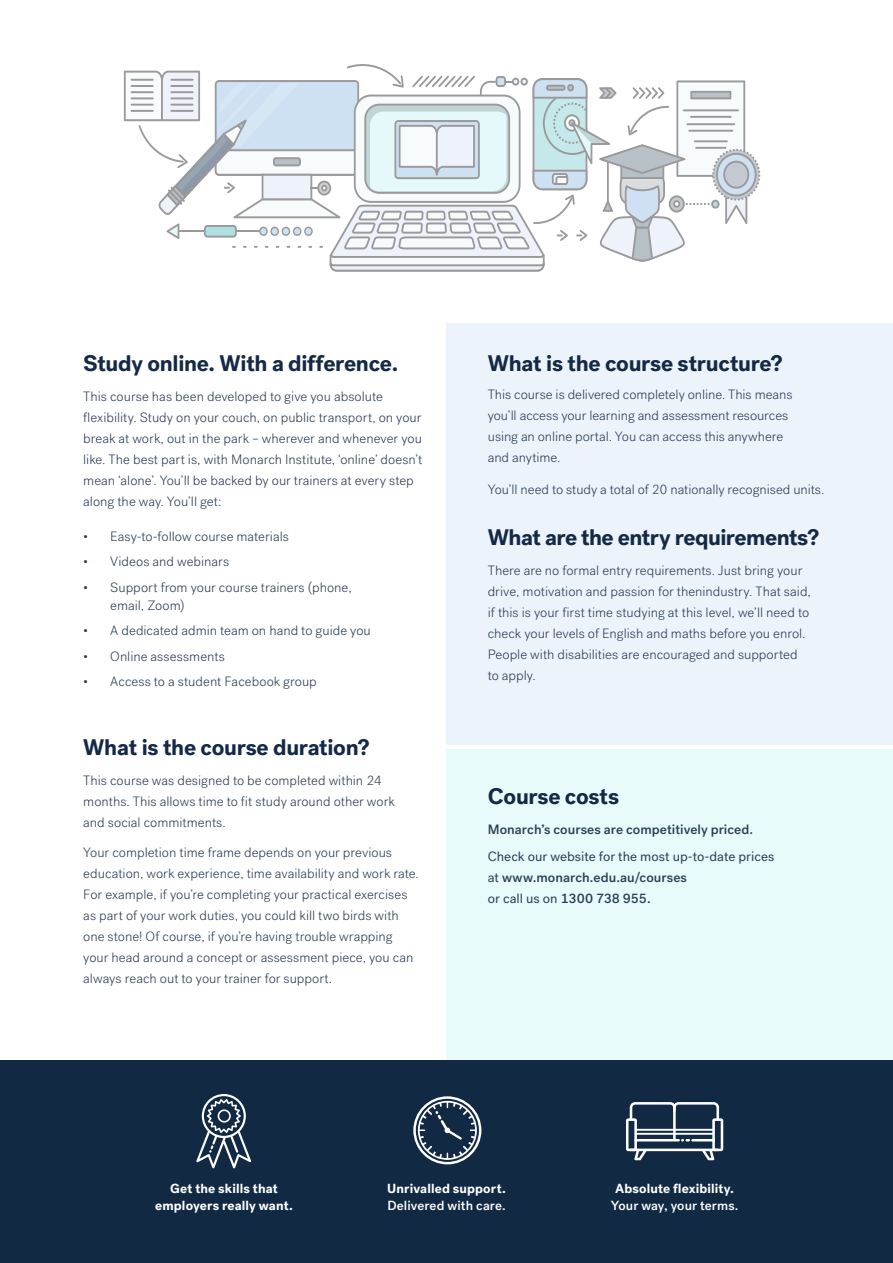
<style>
.page{position:relative;width:893px;height:1263px;background:#fff}
.page>*{position:absolute;margin:0;border:0;box-sizing:border-box;transform-origin:0 0}
.Body{font:700 22.5px "Post Grotesk";letter-spacing:-.015em;color:#132945}
.Paragraph_Style_4{font:700 22.5px "Post Grotesk";letter-spacing:-.025em;color:#132945}
.Body-2{font:300 13.5px/21px "Post Grotesk";color:#2b3e57}
.Headings{font:300 13.5px/21px "Post Grotesk";letter-spacing:-.005em;color:#2b3e57}
.Body-3{font:13.5px/21px "Post Grotesk";color:#2b3e57}
.Body-4{font:500 13.5px "Post Grotesk";letter-spacing:.005em;color:#2b3e57}
.Headings-2{font:700 13.2px/17px "Post Grotesk";letter-spacing:.01em;color:#fff;text-align:center}
.Headings-3{font:500 13.2px "Post Grotesk";letter-spacing:.005em;color:#fff}
.s1{font-weight:500}
</style>
<div class="page">
<div style="left:446px;top:322px;width:446px;height:422px;background:#ecf3fa"></div>
<div style="left:446px;top:749px;width:446px;height:312px;background:#e8fbfa"></div>
<svg style="left:124px;top:64px;width:636px;height:208px"></svg>
<div style="left:0;top:1060px;width:892px;height:203px;background:#122944"></div>
<svg style="left:413px;top:1096px;width:68px;height:68px"></svg>
<svg style="left:626px;top:1102px;width:97px;height:58px"></svg>
<hr style="left:634px;top:1133px;width:80px;height:2px;background:#fff">
<svg style="left:196px;top:1094px;width:55px;height:74px"></svg>
<p class="Body" style="left:83px;top:349px;width:316px">Study online. With a difference.</p>
<p class="Body-2" style="left:83px;top:386px;width:340px">This course has been developed to give you absolute flexibility. Study on your couch, on public transport, on your break at work, out in the park – wherever and whenever you like. The best part is, with Monarch Institute, ‘online’ doesn’t mean ‘alone’. You’ll be backed by our trainers at every step along the way. You’ll get:</p>
<p class="Body-2" style="left:83px;top:525px;width:207px">• Easy-to-follow course materials</p>
<p class="Body-2" style="left:83px;top:551px;width:147px">• Videos and webinars</p>
<p class="Body-2" style="left:110px;top:578px;width:243px;line-height:18px;text-indent:-27px">• Support from your course trainers (phone, email, Zoom)</p>
<p class="Body-2" style="left:83px;top:620px;width:289px">• A dedicated admin team on hand to guide you</p>
<p class="Body-2" style="left:83px;top:645px;width:143px">• Online assessments</p>
<p class="Body-2" style="left:83px;top:671px;width:235px">• Access to a student Facebook group</p>
<p class="Body" style="left:83px;top:733px;width:288px">What is the course duration?</p>
<p class="Body-2" style="left:83px;top:770px;width:313px">This course was designed to be completed within 24 months. This allows time to fit study around other work and social commitments.</p>
<p class="Body-2" style="left:83px;top:842px;width:337px">Your completion time frame depends on your previous education, work experience, time availability and work rate.<br>For example, if you’re completing your practical exercises as part of your work duties, you could kill two birds with one stone! Of course, if you’re having trouble wrapping your head around a concept or assessment piece, you can always reach out to your trainer for support.</p>
<p class="Body" style="left:488px;top:349px;width:296px">What is the course structure?</p>
<p class="Headings" style="left:488px;top:384px;width:306px">This course is delivered completely online. This means you’ll access your learning and assessment resources using an online portal. You can access this anywhere and anytime.</p>
<p class="Headings" style="left:488px;top:479px;width:338px">You’ll need to study a total of 20 nationally recognised units.</p>
<p class="Paragraph_Style_4" style="left:488px;top:522px;width:333px">What are the entry requirements?</p>
<p class="Body-2" style="left:488px;top:560px;width:324px">There are no formal entry requirements. Just bring your drive, motivation and passion for thenindustry. That said, if this is your first time studying at this level, we’ll need to check your levels of English and maths before you enrol.<br>People with disabilities are encouraged and supported to apply.</p>
<p class="Body" style="left:488px;top:782px;width:133px">Course costs</p>
<p class="Body-4" style="left:488px;top:822px;width:267px">Monarch’s courses are competitively priced.</p>
<p class="Body-3" style="left:488px;top:846px;width:288px">Check our website for the most up-to-date prices at <span class="s1">www.monarch.edu.au/courses<br></span>or call us on <span class="s1">1300 738 955.</span></p>
<p class="Headings-2" style="left:155px;top:1180px;width:139px">Get the skills that employers really want.</p>
<p class="Headings-2" style="left:387px;top:1180px;width:120px">Unrivalled support.</p>
<p class="Headings-3" style="left:387px;top:1198px;width:120px">Delivered with care.</p>
<p class="Headings-2" style="left:615px;top:1180px;width:120px">Absolute flexibility.</p>
<p class="Headings-3" style="left:610px;top:1198px;width:129px">Your way, your terms.</p>
</div>
